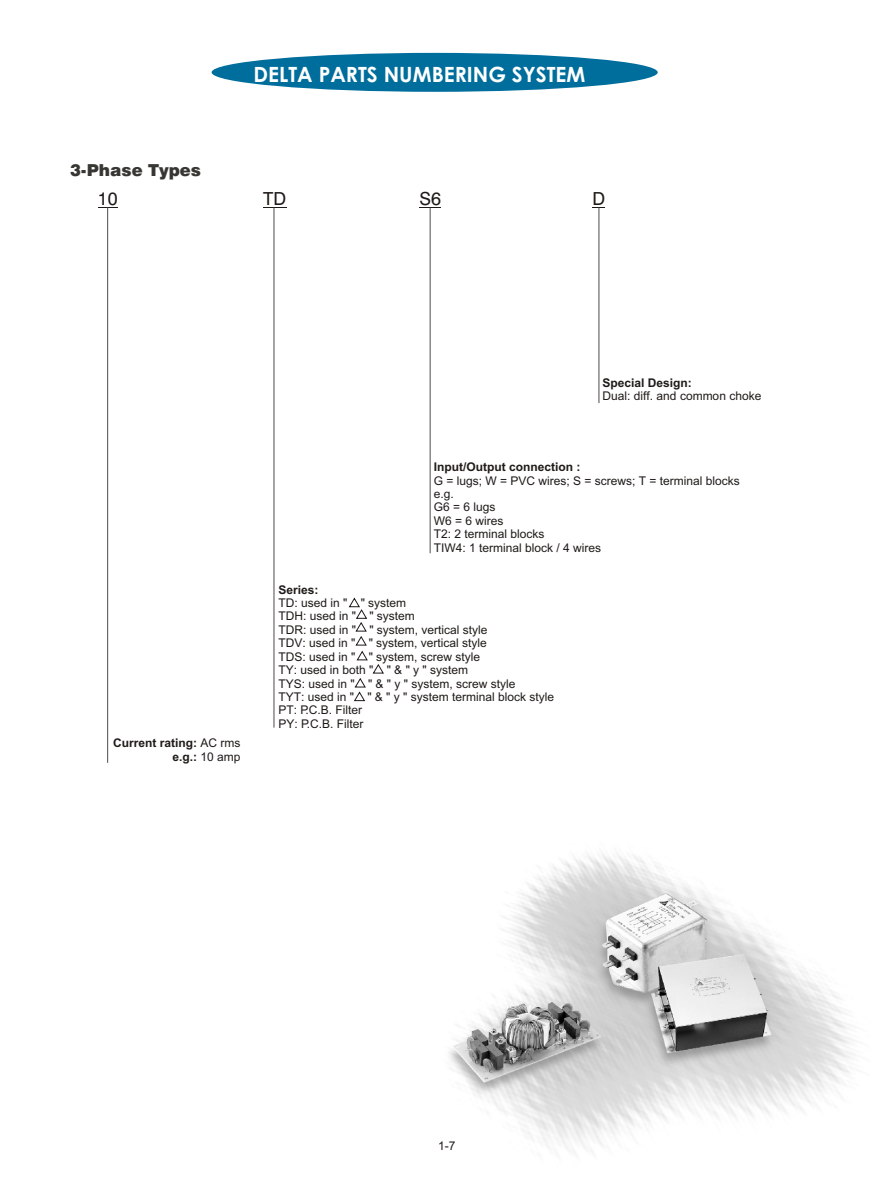
<style>
.page{position:relative;width:894px;height:1191px;background:#fff}
.page>*{position:absolute;margin:0;border:0;box-sizing:border-box;transform-origin:0 0}
.t1{font:700 21px "Century Gothic";color:#fff}
.t2{font:18px "Swis 721 BT";color:#1f1a17}
.t3{font:16.5px "Swis 721 Blk BT";color:#383633}
.t4{font:12px/13.4px "Arial";color:#1f1a17}
.t5{font:700 12px/13.4px "Arial";color:#1f1a17;text-align:right}
.s1{font-weight:400}
</style>
<div class="page">
<img style="left:449px;top:854px;width:406px;height:298px">
<svg style="left:98px;top:207px;width:20px;height:1px"></svg>
<svg style="left:263px;top:207px;width:23px;height:1px"></svg>
<svg style="left:420px;top:207px;width:21px;height:1px"></svg>
<svg style="left:592px;top:207px;width:13px;height:1px"></svg>
<hr style="left:599px;top:208px;width:1px;height:195px;background:#4f4a4a">
<hr style="left:430px;top:208px;width:1px;height:345px;background:#4f4a4a">
<hr style="left:274px;top:208px;width:1px;height:520px;background:#4f4a4a">
<hr style="left:107px;top:207px;width:1px;height:556px;background:#4f4a4a">
<svg style="left:348px;top:597px;width:36px;height:105px"></svg>
<div style="left:212px;top:53px;width:446px;height:39px;background:#006e9c;border-radius:50%"></div>
<h3 class="t3" style="left:70px;top:164px;width:132px">3-Phase Types</h3>
<h1 class="t1" style="left:254px;top:66px;width:333px">DELTA PARTS NUMBERING SYSTEM</h1>
<h2 class="t2" style="left:98px;top:192px;width:21px">10</h2>
<h2 class="t2" style="left:263px;top:192px;width:25px">TD</h2>
<h2 class="t2" style="left:420px;top:192px;width:23px">S6</h2>
<h2 class="t2" style="left:592px;top:192px;width:14px">D</h2>
<p class="t5" style="left:603px;top:377px;width:91px">Special Design:</p>
<p class="t4" style="left:603px;top:390px;width:160px">Dual: diff. and common choke</p>
<p class="t5" style="left:434px;top:461px;width:148px">Input/Output connection :</p>
<p class="t4" style="left:434px;top:475px;width:308px">G = lugs; W = PVC wires; S = screws; T = terminal blocks e.g.<br>G6 = 6 lugs<br>W6 = 6 wires<br>T2: 2 terminal blocks<br>TIW4: 1 terminal block / 4 wires</p>
<p class="t5" style="left:113px;top:738px;width:129px">Current rating: <span class="s1">AC rms </span>e.g.: <span class="s1">10 amp</span></p>
<p class="t5" style="left:278px;top:584px;width:42px">Series:</p>
<p class="t4" style="left:278px;top:597px;width:277px">TD: used in " " system<br>TDH: used in " " system<br>TDR: used in " " system, vertical style<br>TDV: used in " " system, vertical style<br>TDS: used in " " system, screw style<br>TY: used in both " " &amp; " y " system<br>TYS: used in " " &amp; " y " system, screw style<br>TYT: used in " " &amp; " y " system terminal block style<br>PT: P.C.B. Filter<br>PY: P.C.B. Filter</p>
<p class="t4" style="left:438px;top:1140px;width:19px">1-7</p>
</div>
